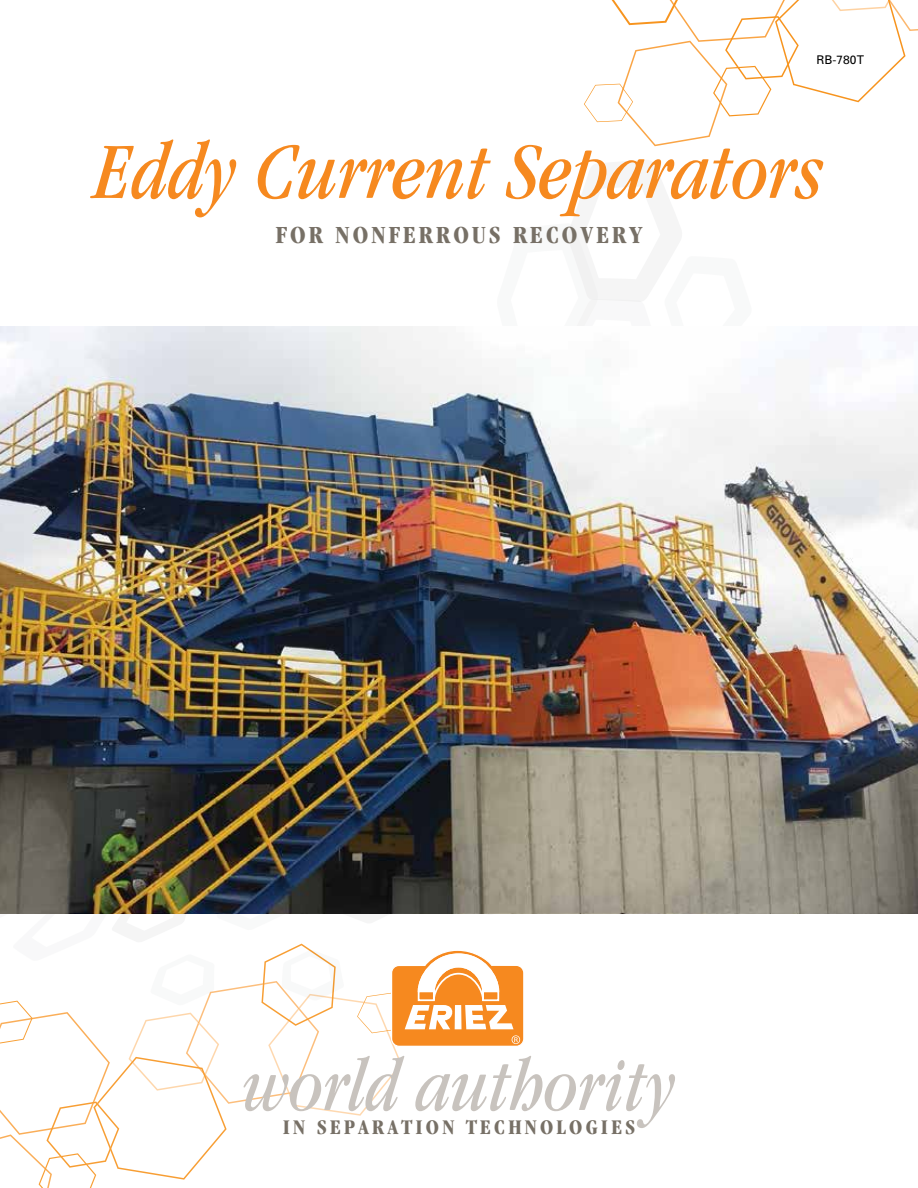
<style>
.page{position:relative;width:918px;height:1188px;background:#fff}
.page>*{position:absolute;margin:0;border:0;box-sizing:border-box;transform-origin:0 0}
.t1{font:italic condensed 82.5px "Garamond";color:#f6891f}
.t2{font:italic condensed 76.5px "Garamond";color:#c8c3be}
.t3{font:700 condensed 25.5px "Garamond";letter-spacing:.12em;color:#777066}
.t4{font:700 condensed 21.6px "Garamond";letter-spacing:.15em;color:#777066}
.t5{font:12px "Univers";color:#000}
</style>
<div class="page">
<svg style="left:584px;top:0;width:334px;height:146px"></svg>
<img style="left:0;top:224px;width:918px;height:964px">
<p class="t5" style="left:817px;top:52px;width:49px">RB-780T</p>
<h1 class="t1" style="left:95px;top:126px;width:730px">Eddy Current Separators</h1>
<p class="t3" style="left:276px;top:220px;width:368px">FOR NONFERROUS RECOVERY</p>
<h2 class="t2" style="left:242px;top:1043px;width:435px">world authority</h2>
<p class="t4" style="left:283px;top:1115px;width:354px">IN SEPARATION TECHNOLOGIES</p>
</div>
